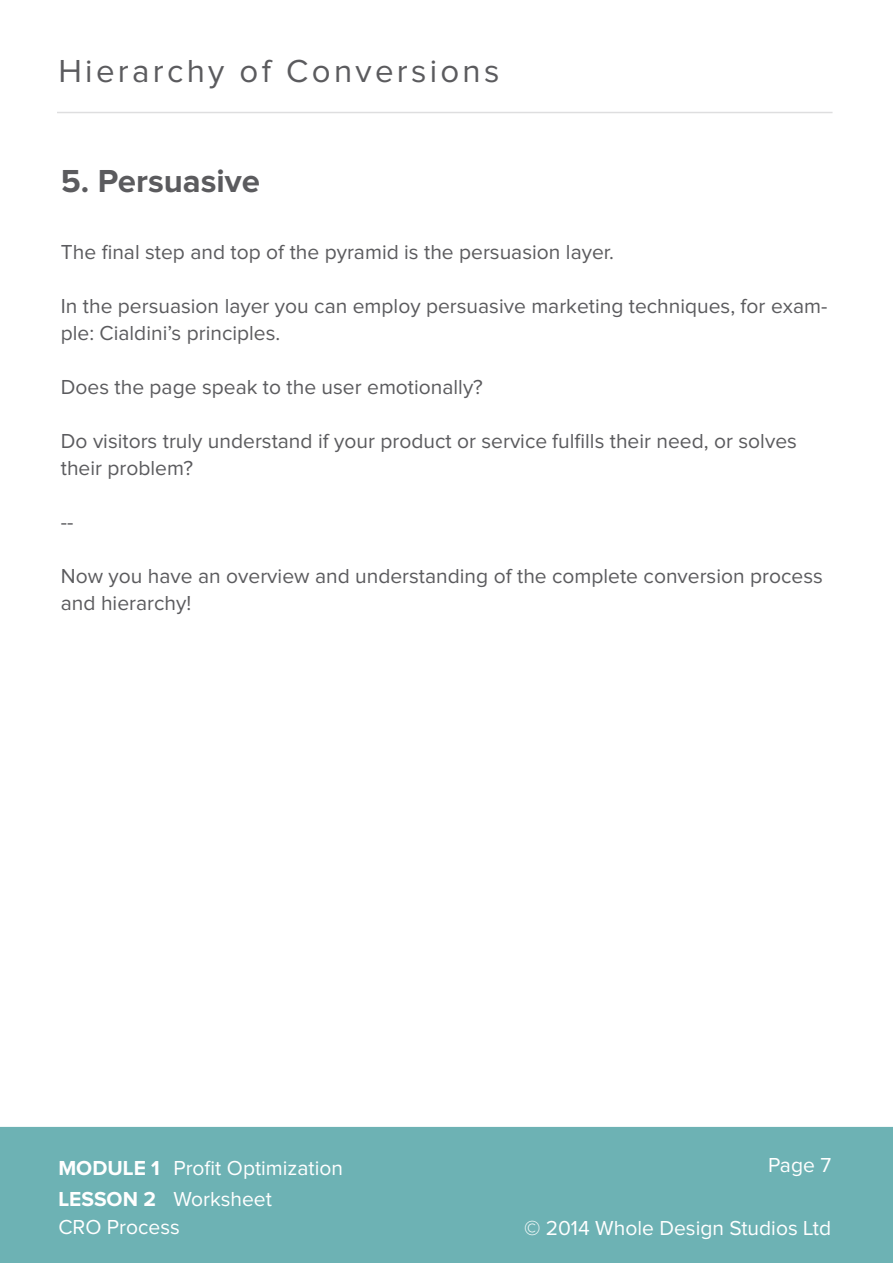
<style>
.page{position:relative;width:893px;height:1263px;background:#fff}
.page>*{position:absolute;margin:0;border:0;box-sizing:border-box;transform-origin:0 0}
.t1{font:33px "Proxima Nova";letter-spacing:.1em;color:#5b5b5e}
.t2{font:700 33px "Proxima Nova";color:#5b5b5e}
.t3{font:21px/27px "Proxima Nova";color:#5b5b5e}
.t4{font:21px/28.3px "Proxima Nova";color:#fff}
.t5{font:700 21px "Proxima Nova";color:#fff}
</style>
<div class="page">
<div style="left:0;top:1126px;width:893px;height:137px;background:#6db2b4"></div>
<hr style="left:57px;top:112px;width:775px;height:1px;background:#5b5b5e">
<h1 class="t1" style="left:58px;top:56px;width:442px">Hierarchy of Conversions</h1>
<h1 class="t2" style="left:61px;top:166px;width:201px">5. Persuasive</h1>
<p class="t3" style="left:61px;top:239px;width:555px">The final step and top of the pyramid is the persuasion layer.</p>
<p class="t3" style="left:61px;top:293px;width:768px">In the persuasion layer you can employ persuasive marketing techniques, for exam&shy;ple: Cialdini’s principles.</p>
<p class="t3" style="left:61px;top:374px;width:424px">Does the page speak to the user emotionally?</p>
<p class="t3" style="left:61px;top:428px;width:738px">Do visitors truly understand if your product or service fulfills their need, or solves their problem?</p>
<p class="t3" style="left:61px;top:509px;width:14px">--</p>
<p class="t3" style="left:61px;top:563px;width:764px">Now you have an overview and understanding of the complete conversion process and hierarchy!</p>
<p class="t5" style="left:58px;top:1158px;width:103px">MODULE 1</p>
<p class="t4" style="left:768px;top:1152px;width:65px">Page 7</p>
<p class="t4" style="left:173px;top:1155px;width:171px">Profit Optimization</p>
<p class="t5" style="left:58px;top:1189px;width:99px">LESSON 2</p>
<p class="t4" style="left:58px;top:1185px;width:215px;text-indent:115px">Worksheet<br>CRO Process</p>
<p class="t4" style="left:524px;top:1214px;width:309px">© 2014 Whole Design Studios Ltd</p>
</div>
